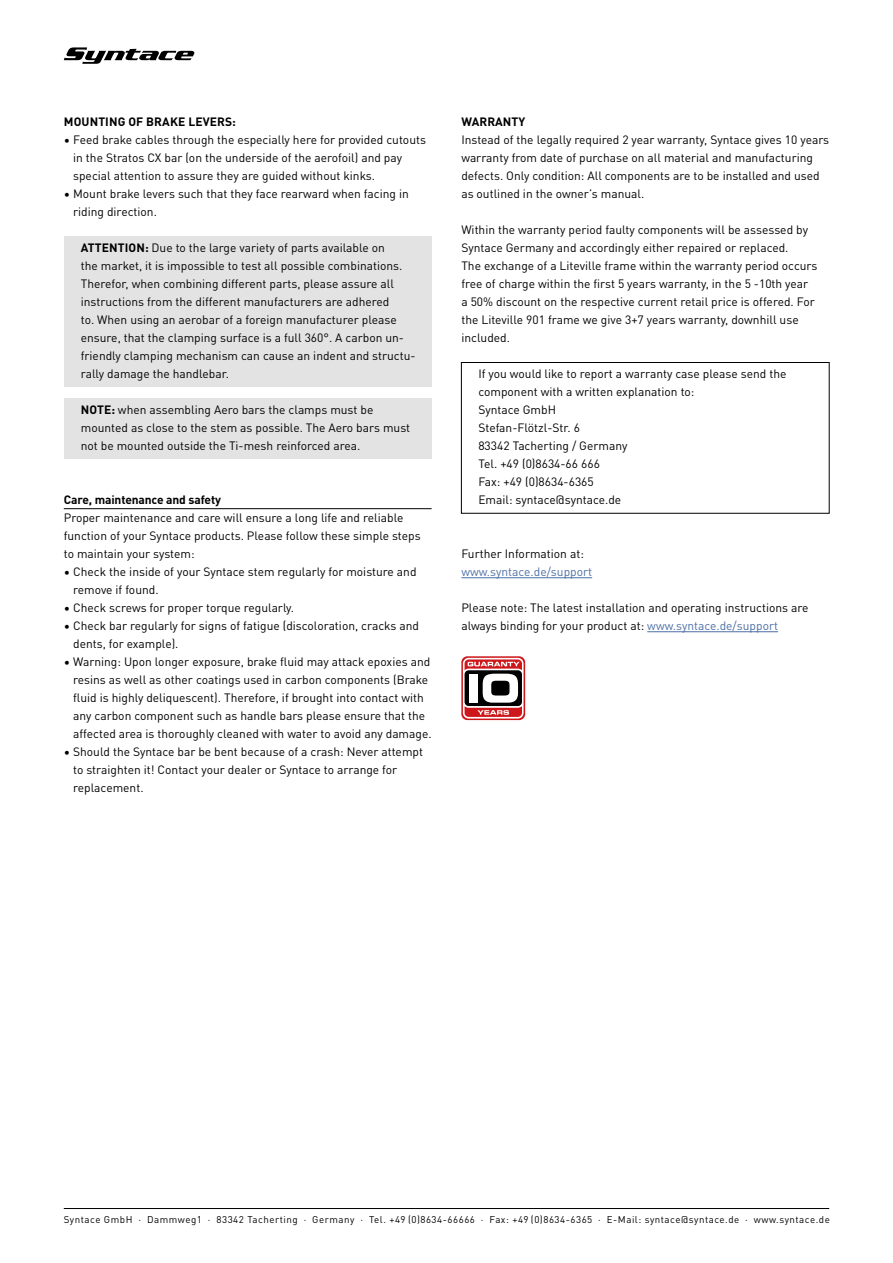
<style>
.page{position:relative;width:893px;height:1263px;background:#fff}
.page>*{position:absolute;margin:0;border:0;box-sizing:border-box;transform-origin:0 0}
.t1{font:12px/18px "DINOT";color:#000}
.t2{font:700 12px "DINOT";color:#000}
.t3{font:12px "DINOT";color:#4d6fa5}
.t4{font:9.75px "DINOT";letter-spacing:.055em;color:#000}
.s1{font-weight:700}
.s2{color:#4d6fa5}
</style>
<div class="page">
<svg style="left:64px;top:47px;width:130px;height:17px"></svg>
<hr style="left:64px;top:1208px;width:765px;height:1px;background:#000">
<div style="left:64px;top:236px;width:368px;height:151px;background:#e3e3e3"></div>
<div style="left:64px;top:398px;width:368px;height:61px;background:#e3e3e3"></div>
<hr style="left:64px;top:508px;width:368px;height:1px;background:#000">
<div style="left:461px;top:362px;width:368px;height:151px;border:1px solid #000"></div>
<hr style="left:461px;top:577px;width:131px;height:1px;background:#4d6fa5">
<hr style="left:647px;top:631px;width:131px;height:1px;background:#4d6fa5">
<svg style="left:461px;top:656px;width:64px;height:64px"></svg>
<svg style="left:463px;top:658px;width:61px;height:60px"></svg>
<p class="t2" style="left:64px;top:112px;width:174px">MOUNTING OF BRAKE LEVERS:</p>
<p class="t1" style="left:73px;top:130px;width:354px;text-indent:-9px">• Feed brake cables through the especially here for provided cutouts in the Stratos CX bar (on the underside of the aerofoil) and pay special attention to assure they are guided without kinks.</p>
<p class="t1" style="left:73px;top:184px;width:337px;text-indent:-9px">• Mount brake levers such that they face rearward when facing in riding direction.</p>
<p class="t1" style="left:81px;top:238px;width:336px"><span class="s1">ATTENTION:</span> Due to the large variety of parts available on<br>the market, it is impossible to test all possible combinations.<br>Therefor, when combining different parts, please assure all instructions from the different manufacturers are adhered<br>to. When using an aerobar of a foreign manufacturer please ensure, that the clamping surface is a full 360°. A carbon un&shy;friendly clamping mechanism can cause an indent and structu&shy;rally damage the handlebar.</p>
<p class="t1" style="left:81px;top:400px;width:331px"><span class="s1">NOTE:</span> when assembling Aero bars the clamps must be mounted as close to the stem as possible. The Aero bars must not be mounted outside the Ti-mesh reinforced area.</p>
<p class="t2" style="left:64px;top:490px;width:159px">Care, maintenance and safety</p>
<p class="t1" style="left:64px;top:508px;width:358px">Proper maintenance and care will ensure a long life and reliable function of your Syntace products. Please follow these simple steps to maintain your system:</p>
<p class="t1" style="left:73px;top:562px;width:345px;text-indent:-9px">• Check the inside of your Syntace stem regularly for moisture and remove if found.</p>
<p class="t1" style="left:64px;top:598px;width:232px">• Check screws for proper torque regularly.</p>
<p class="t1" style="left:73px;top:616px;width:347px;text-indent:-9px">• Check bar regularly for signs of fatigue (discoloration, cracks and dents, for example).</p>
<p class="t1" style="left:73px;top:652px;width:360px;text-indent:-9px">• Warning: Upon longer exposure, brake fluid may attack epoxies and resins as well as other coatings used in carbon components (Brake fluid is highly deliquescent). Therefore, if brought into contact with any carbon component such as handle bars please ensure that the affected area is thoroughly cleaned with water to avoid any damage.</p>
<p class="t1" style="left:73px;top:742px;width:351px;text-indent:-9px">• Should the Syntace bar be bent because of a crash: Never attempt to straighten it! Contact your dealer or Syntace to arrange for replacement.</p>
<p class="t2" style="left:461px;top:112px;width:65px">WARRANTY</p>
<p class="t1" style="left:461px;top:130px;width:369px">Instead of the legally required 2 year warranty, Syntace gives 10 years warranty from date of purchase on all material and manufacturing defects. Only condition: All components are to be installed and used as outlined in the owner’s manual.</p>
<p class="t1" style="left:461px;top:220px;width:358px">Within the warranty period faulty components will be assessed by Syntace Germany and accordingly either repaired or replaced.<br>The exchange of a Liteville frame within the warranty period occurs free of charge within the first 5 years warranty, in the 5 -10th year a 50% discount on the respective current retail price is offered. For the Liteville 901 frame we give 3+7 years warranty, downhill use included.</p>
<p class="t1" style="left:478px;top:364px;width:310px">If you would like to report a warranty case please send the component with a written explanation to:<br>Syntace GmbH<br>Stefan-Flötzl-Str. 6<br>83342 Tacherting / Germany<br>Tel. +49 (0)8634-66 666<br>Fax: +49 (0)8634-6365<br>Email: syntace@syntace.de</p>
<p class="t1" style="left:461px;top:544px;width:124px">Further Information at:</p>
<p class="t3" style="left:461px;top:563px;width:132px">www.syntace.de/support</p>
<p class="t1" style="left:461px;top:598px;width:349px">Please note: The latest installation and operating instructions are always binding for your product at: <span class="s2">www.syntace.de/support</span></p>
<p class="t4" style="left:64px;top:1212px;width:768px">Syntace GmbH · Dammweg1 · 83342 Tacherting · Germany · Tel. +49 (0)8634-66666 · Fax: +49 (0)8634-6365 · E-Mail: syntace@syntace.de · www.syntace.de</p>
</div>
